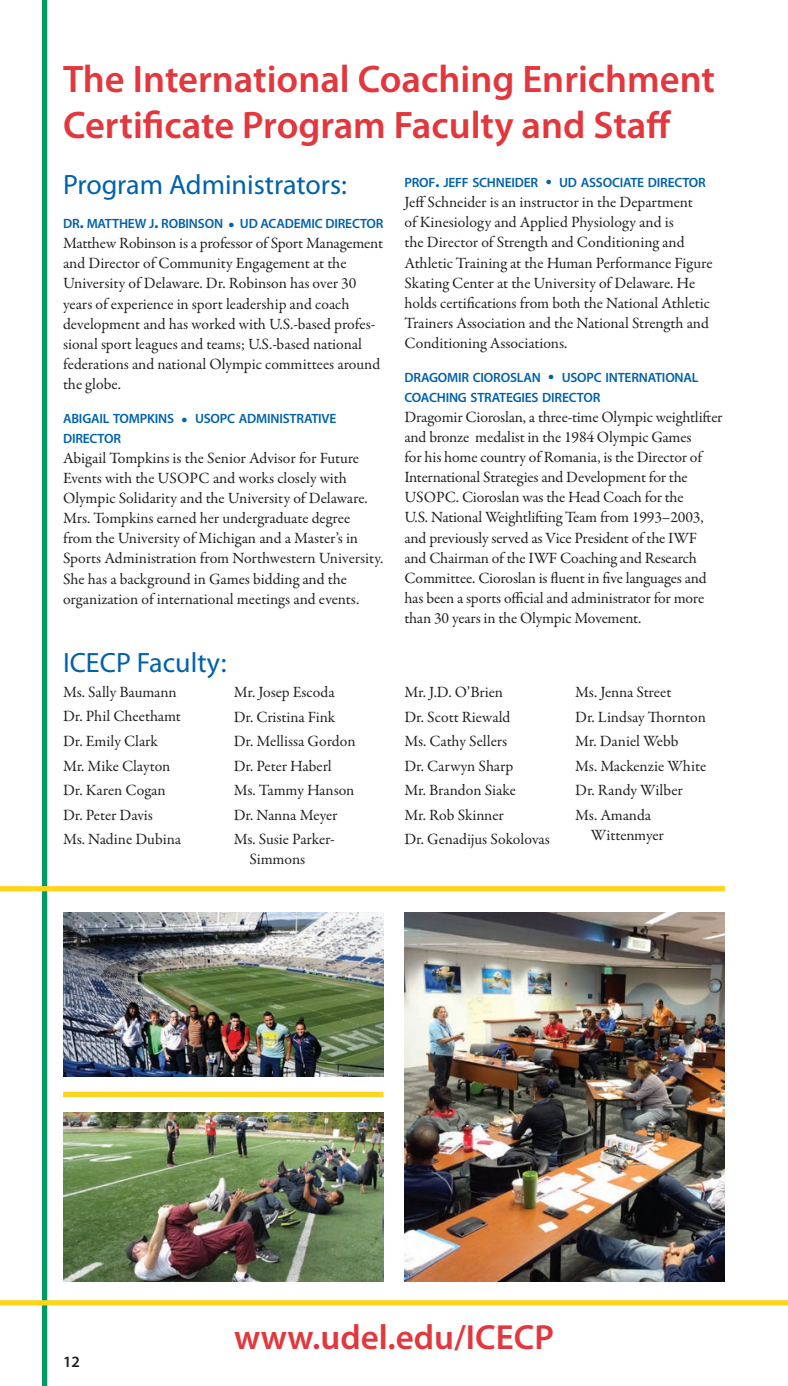
<style>
.page{position:relative;width:788px;height:1386px;background:#fff}
.page>*{position:absolute;margin:0;border:0;box-sizing:border-box;transform-origin:0 0}
.t1{font:600 38.5px/46.2px "Myriad Pro";color:#e1373d}
.t2{font:600 35px "Myriad Pro";color:#e1373d}
.t3{font:28px "Myriad Pro";color:#0161aa}
.t4{font:15.75px/20.1px "Garamond Premr Pro";letter-spacing:-.005em;color:#231f20}
.t5{font:600 15.75px "Myriad Pro";color:#231f20}
.t6{font:600 13.47px/19.2px "Myriad Pro";letter-spacing:-.015em;color:#0161aa}
.s1{font-size:19.25px}
</style>
<div class="page">
<div style="left:42px;top:0;width:5px;height:1386px;background:#009a67"></div>
<div style="left:0;top:1300px;width:788px;height:5px;background:#fed41d"></div>
<img style="left:404px;top:912px;width:320px;height:370px">
<img style="left:63px;top:1113px;width:320px;height:169px">
<img style="left:63px;top:912px;width:320px;height:164px">
<div style="left:0;top:886px;width:724px;height:5px;background:#fed41d"></div>
<div style="left:63px;top:1092px;width:320px;height:5px;background:#fed41d"></div>
<h1 class="t1" style="left:63px;top:55px;width:653px">The International Coaching Enrichment<br>Certificate Program Faculty and Staff</h1>
<h3 class="t3" style="left:63px;top:167px;width:285px">Program Administrators:</h3>
<p class="t6" style="left:63px;top:214px;width:322px">DR<span class="s1">.</span> MATTHEW J<span class="s1">.</span> ROBINSON <span class="s1">•</span> UD ACADEMIC DIRECTOR</p>
<p class="t4" style="left:63px;top:233px;width:321px">Matthew Robinson is a professor of Sport Management and Director of Community Engagement at the University of Delaware. Dr. Robinson has over 30 years of experience in sport leadership and coach development and has worked with U.S.-based profes&shy;sional sport leagues and teams; U.S.-based national federations and national Olympic committees around the globe.</p>
<p class="t6" style="left:63px;top:409px;width:275px">ABIGAIL TOMPKINS <span class="s1">•</span> USOPC ADMINISTRATIVE<br>DIRECTOR</p>
<p class="t4" style="left:63px;top:448px;width:322px">Abigail Tompkins is the Senior Advisor for Future Events with the USOPC and works closely with Olympic Solidarity and the University of Delaware.<br>Mrs. Tompkins earned her undergraduate degree from the University of Michigan and a Master’s in Sports Administration from Northwestern University.<br>She has a background in Games bidding and the organization of international meetings and events.</p>
<p class="t6" style="left:404px;top:173px;width:303px">PROF<span class="s1">.</span> JEFF SCHNEIDER <span class="s1">•</span> UD ASSOCIATE DIRECTOR</p>
<p class="t4" style="left:404px;top:193px;width:309px">Jeff Schneider is an instructor in the Department<br>of Kinesiology and Applied Physiology and is<br>the Director of Strength and Conditioning and Athletic Training at the Human Performance Figure Skating Center at the University of Delaware. He holds certifications from both the National Athletic Trainers Association and the National Strength and Conditioning Associations.</p>
<p class="t6" style="left:404px;top:368px;width:295px">DRAGOMIR CIOROSLAN <span class="s1">•</span> USOPC INTERNATIONAL<br>COACHING STRATEGIES DIRECTOR</p>
<p class="t4" style="left:404px;top:407px;width:319px">Dragomir Cioroslan, a three-time Olympic weightlifter and bronze medalist in the 1984 Olympic Games<br>for his home country of Romania, is the Director of International Strategies and Development for the USOPC. Cioroslan was the Head Coach for the<br>U.S. National Weightlifting Team from 1993–2003, and previously served as Vice President of the IWF and Chairman of the IWF Coaching and Research Committee. Cioroslan is fluent in five languages and has been a sports official and administrator for more than 30 years in the Olympic Movement.</p>
<h3 class="t3" style="left:63px;top:646px;width:165px">ICECP Faculty:</h3>
<p class="t4" style="left:63px;top:680px;width:119px;line-height:24.5px">Ms. Sally Baumann<br>Dr. Phil Cheethamt<br>Dr. Emily Clark<br>Mr. Mike Clayton<br>Dr. Karen Cogan<br>Dr. Peter Davis<br>Ms. Nadine Dubina</p>
<p class="t4" style="left:234px;top:680px;width:123px;line-height:24.5px">Mr. Josep Escoda<br>Dr. Cristina Fink<br>Dr. Mellissa Gordon<br>Dr. Peter Haberl<br>Ms. Tammy Hanson<br>Dr. Nanna Meyer<br>Ms. Susie Parker-</p>
<p class="t4" style="left:249px;top:850px;width:57px">Simmons</p>
<p class="t4" style="left:404px;top:680px;width:147px;line-height:24.5px">Mr. J.D. O’Brien<br>Dr. Scott Riewald<br>Ms. Cathy Sellers<br>Dr. Carwyn Sharp<br>Mr. Brandon Siake<br>Mr. Rob Skinner<br>Dr. Genadijus Sokolovas</p>
<p class="t4" style="left:575px;top:680px;width:132px;line-height:24.5px">Ms. Jenna Street<br>Dr. Lindsay Thornton<br>Mr. Daniel Webb<br>Ms. Mackenzie White<br>Dr. Randy Wilber<br>Ms. Amanda</p>
<p class="t4" style="left:591px;top:825px;width:74px">Wittenmyer</p>
<p class="t5" style="left:63px;top:1351px;width:18px">12</p>
<h2 class="t2" style="left:234px;top:1315px;width:321px">www.udel.edu/ICECP</h2>
</div>
